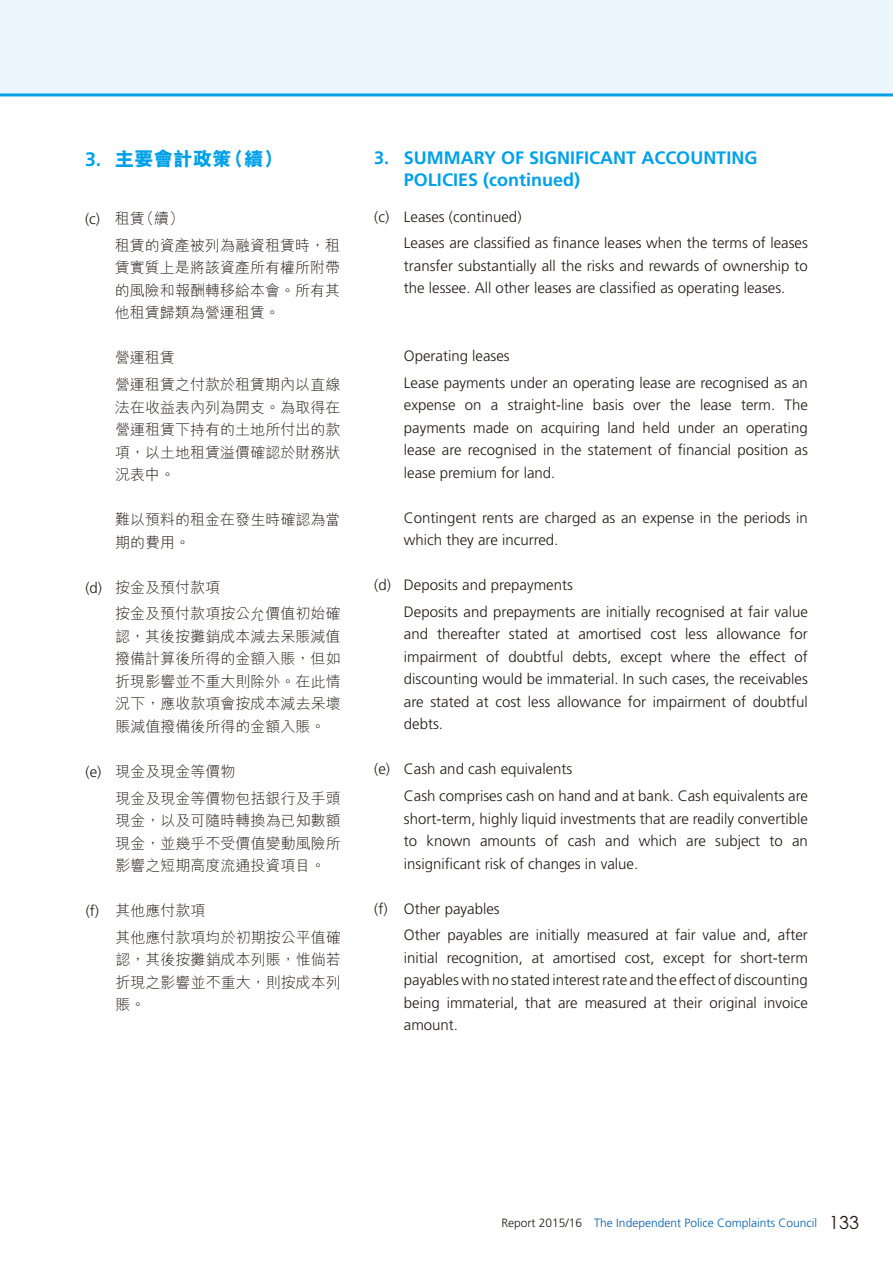
<style>
.page{position:relative;width:893px;height:1263px;background:#fff}
.page>*{position:absolute;margin:0;border:0;box-sizing:border-box;transform-origin:0 0}
.t1{font:800 19.5px "M Hei HK";color:#00a1e9}
.t2{font:700 18px/22.5px "Frutiger LT Std";color:#00a1e9}
.t3{font:300 15px/22.5px "Frutiger LT Std";color:#231916}
.t4{font:300 15px/22.5px "M Hei HK";color:#231916}
.t5{font:300 12px "Frutiger LT Std";color:#005dad}
.s1{font-family:"Frutiger LT Std";font-weight:700}
.s2{font-family:"Frutiger LT Std"}
.s3{color:#231916}
.s4{font-family:"ST Heiti TC";font-size:18px;color:#231916}
</style>
<div class="page">
<div style="left:0;top:0;width:893px;height:95px;background:#ebf6fd"></div>
<hr style="left:0;top:93px;width:893px;height:3px;background:#00a1e9">
<h1 class="t1" style="left:85px;top:149px;width:199px"><span class="s1">3.</span> 主要會計政策（續）</h1>
<p class="t4" style="left:115px;top:205px;width:227px;line-height:26.7px;text-indent:-30px"><span class="s2">(c)</span> 租賃（續）<br>租賃的資產被列為融資租賃時，租</p>
<p class="t4" style="left:115px;top:256px;width:227px;text-align:justify">賃實質上是將該資產所有權所附帶的風險和報酬轉移給本會。所有其他租賃歸類為營運租賃。</p>
<p class="t4" style="left:115px;top:344px;width:227px;line-height:26.7px">營運租賃<br>營運租賃之付款於租賃期內以直線</p>
<p class="t4" style="left:115px;top:396px;width:227px;text-align:justify">法在收益表內列為開支。為取得在營運租賃下持有的土地所付出的款項，以土地租賃溢價確認於財務狀況表中。</p>
<p class="t4" style="left:115px;top:508px;width:227px">難以預料的租金在發生時確認為當期的費用。</p>
<p class="t4" style="left:115px;top:573px;width:227px;line-height:26.7px;text-indent:-30px"><span class="s2">(d)</span> 按金及預付款項<br>按金及預付款項按公允價值初始確</p>
<p class="t4" style="left:115px;top:625px;width:227px;text-align:justify">認，其後按攤銷成本減去呆賬減值撥備計算後所得的金額入賬，但如折現影響並不重大則除外。在此情況下，應收款項會按成本減去呆壞賬減值撥備後所得的金額入賬。</p>
<p class="t4" style="left:115px;top:758px;width:227px;line-height:26.7px;text-indent:-30px"><span class="s2">(e)</span> 現金及現金等價物<br>現金及現金等價物包括銀行及手頭</p>
<p class="t4" style="left:115px;top:809px;width:227px;text-align:justify">現金，以及可隨時轉換為已知數額現金，並幾乎不受價值變動風險所影響之短期高度流通投資項目。</p>
<p class="t4" style="left:115px;top:897px;width:227px;line-height:26.7px;text-indent:-30px"><span class="s2">(f)</span> 其他應付款項<br>其他應付款項均於初期按公平值確</p>
<p class="t4" style="left:116px;top:948px;width:227px;text-align:justify">認，其後按攤銷成本列賬，惟倘若折現之影響並不重大，則按成本列賬。</p>
<p class="t2" style="left:404px;top:146px;width:355px;text-indent:-30px">3. SUMMARY OF SIGNIFICANT ACCOUNTING<br>POLICIES (continued)</p>
<p class="t3" style="left:404px;top:203px;width:405px;line-height:26.7px;text-indent:-30px">(c) Leases (continued)<br>Leases are classified as finance leases when the terms of leases</p>
<p class="t3" style="left:404px;top:255px;width:405px">transfer substantially all the risks and rewards of ownership to the lessee. All other leases are classified as operating leases.</p>
<p class="t3" style="left:404px;top:342px;width:405px;line-height:26.7px">Operating leases<br>Lease payments under an operating lease are recognised as an</p>
<p class="t3" style="left:404px;top:394px;width:405px;text-align:justify">expense on a straight-line basis over the lease term. The payments made on acquiring land held under an operating lease are recognised in the statement of financial position as lease premium for land.</p>
<p class="t3" style="left:404px;top:506px;width:405px">Contingent rents are charged as an expense in the periods in which they are incurred.</p>
<p class="t3" style="left:404px;top:572px;width:405px;line-height:26.7px;text-indent:-30px">(d) Deposits and prepayments<br>Deposits and prepayments are initially recognised at fair value</p>
<p class="t3" style="left:404px;top:623px;width:405px;text-align:justify">and thereafter stated at amortised cost less allowance for impairment of doubtful debts, except where the effect of discounting would be immaterial. In such cases, the receivables are stated at cost less allowance for impairment of doubtful debts.</p>
<p class="t3" style="left:404px;top:756px;width:405px;line-height:26.7px;text-indent:-30px">(e) Cash and cash equivalents<br>Cash comprises cash on hand and at bank. Cash equivalents are</p>
<p class="t3" style="left:404px;top:807px;width:405px;text-align:justify">short-term, highly liquid investments that are readily convertible to known amounts of cash and which are subject to an insignificant risk of changes in value.</p>
<p class="t3" style="left:404px;top:895px;width:405px;line-height:26.7px;text-indent:-30px">(f) Other payables<br>Other payables are initially measured at fair value and, after</p>
<p class="t3" style="left:404px;top:947px;width:405px;text-align:justify">initial recognition, at amortised cost, except for short-term payables with no stated interest rate and the effect of discounting being immaterial, that are measured at their original invoice amount.</p>
<p class="t5" style="left:502px;top:1215px;width:359px"><span class="s3">Report 2015/16</span> The Independent Police Complaints Council <span class="s4">133</span></p>
</div>
